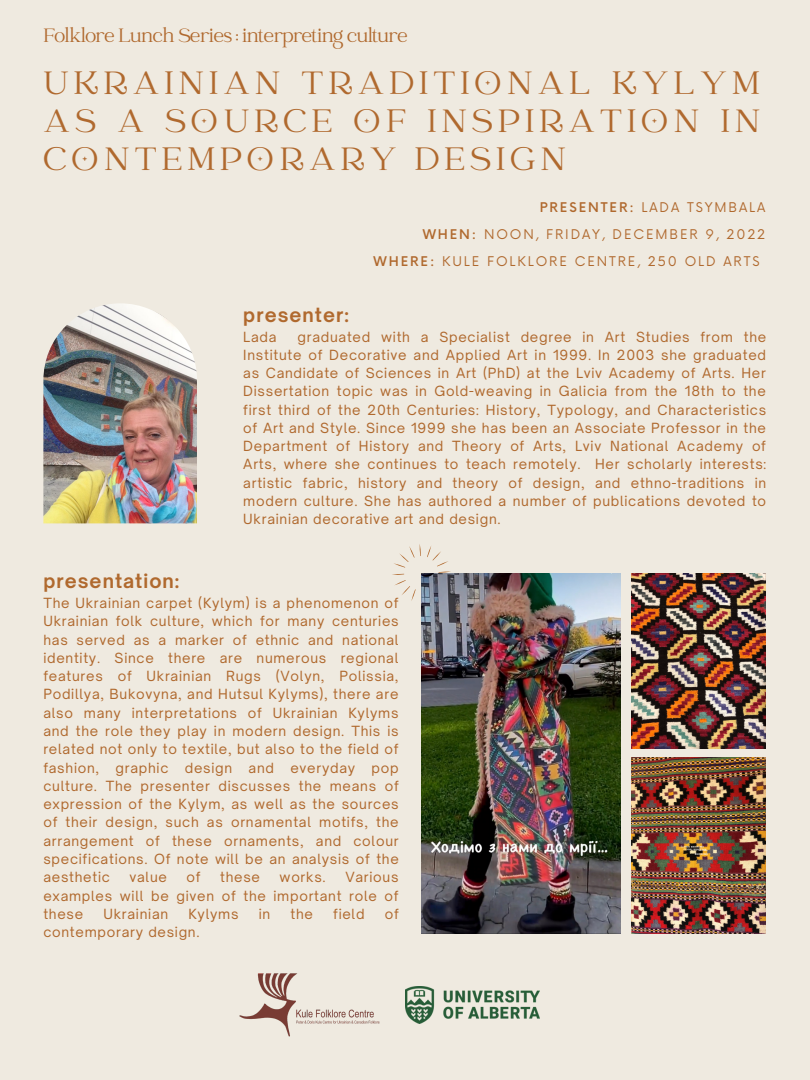
<style>
.page{position:relative;width:810px;height:1080px;background:#efeae0}
.page>*{position:absolute;margin:0;border:0;box-sizing:border-box;transform-origin:0 0}
.t1{font:35.75px/37.8px "Catchy Mager";letter-spacing:.145em;color:#b0692e;text-align:justify}
.t2{font:21.25px "Catchy Mager";letter-spacing:-.025em;color:#b0692e}
.t3{font:700 18.75px "Open Sauce One";letter-spacing:.055em;color:#b0692e}
.t4{font:13.44px/18.2px "Open Sauce One";letter-spacing:.055em;color:#b0692e;text-align:justify}
.t5{font:13.06px "Now";letter-spacing:.145em;color:#b0692e}
.s1{font-weight:500}
</style>
<div class="page">
<svg style="left:392px;top:544px;width:59px;height:57px"></svg>
<img style="left:631px;top:573px;width:134px;height:175px">
<img style="left:405px;top:987px;width:135px;height:36px">
<img style="left:239px;top:973px;width:141px;height:64px">
<img style="left:631px;top:757px;width:134px;height:177px">
<img style="left:43px;top:303px;width:154px;height:220px">
<img style="left:421px;top:573px;width:200px;height:361px">
<h2 class="t2" style="left:43px;top:25px;width:366px">Folklore Lunch Series : interpreting culture</h2>
<h1 class="t1" style="left:43px;top:67px;width:718px">UKRAINIAN TRADITIONAL KYLYM AS A SOURCE OF INSPIRATION IN CONTEMPORARY DESIGN</h1>
<p class="t5" style="left:540px;top:200px;width:227px"><span class="s1">PRESENTER:</span> LADA TSYMBALA</p>
<p class="t5" style="left:423px;top:227px;width:344px"><span class="s1">WHEN:</span> NOON, FRIDAY, DECEMBER 9, 2022</p>
<p class="t5" style="left:374px;top:254px;width:387px"><span class="s1">WHERE:</span> KULE FOLKLORE CENTRE, 250 OLD ARTS</p>
<h3 class="t3" style="left:243px;top:303px;width:107px">presenter:</h3>
<p class="t4" style="left:243px;top:327px;width:35px">Lada</p>
<p class="t4" style="left:243px;top:327px;width:524px;text-indent:54px">graduated with a Specialist degree in Art Studies from the Institute of Decorative and Applied Art in 1999. In 2003 she graduated as Candidate of Sciences in Art (PhD) at the Lviv Academy of Arts. Her Dissertation topic was in Gold-weaving in Galicia from the 18th to the first third of the 20th Centuries: History, Typology, and Characteristics of Art and Style. Since 1999 she has been an Associate Professor in the Department of History and Theory of Arts, Lviv National Academy of Arts, where she continues to teach remotely. Her scholarly interests: artistic fabric, history and theory of design, and ethno-traditions in modern culture. She has authored a number of publications devoted to Ukrainian decorative art and design.</p>
<h3 class="t3" style="left:43px;top:570px;width:138px">presentation:</h3>
<p class="t4" style="left:43px;top:594px;width:357px">The Ukrainian carpet (Kylym) is a phenomenon of Ukrainian folk culture, which for many centuries has served as a marker of ethnic and national identity. Since there are numerous regional features of Ukrainian Rugs (Volyn, Polissia, Podillya, Bukovyna, and Hutsul Kylyms), there are also many interpretations of Ukrainian Kylyms and the role they play in modern design. This is related not only to textile, but also to the field of fashion, graphic design and everyday pop culture. The presenter discusses the means of expression of the Kylym, as well as the sources of their design, such as ornamental motifs, the arrangement of these ornaments, and colour specifications. Of note will be an analysis of the aesthetic</p>
<p class="t4" style="left:43px;top:868px;width:357px;text-indent:302px">Various examples will be given of the important role of these</p>
<p class="t4" style="left:129px;top:868px;width:39px">value</p>
<p class="t4" style="left:187px;top:868px;width:16px">of</p>
<p class="t4" style="left:220px;top:868px;width:41px">these</p>
<p class="t4" style="left:280px;top:868px;width:48px">works.</p>
<p class="t4" style="left:103px;top:905px;width:66px">Ukrainian</p>
<p class="t4" style="left:188px;top:905px;width:52px">Kylyms</p>
<p class="t4" style="left:259px;top:905px;width:13px">in</p>
<p class="t4" style="left:291px;top:905px;width:24px">the</p>
<p class="t4" style="left:333px;top:905px;width:33px">field</p>
<p class="t4" style="left:385px;top:905px;width:16px">of</p>
<p class="t4" style="left:43px;top:923px;width:158px">contemporary design.</p>
</div>
